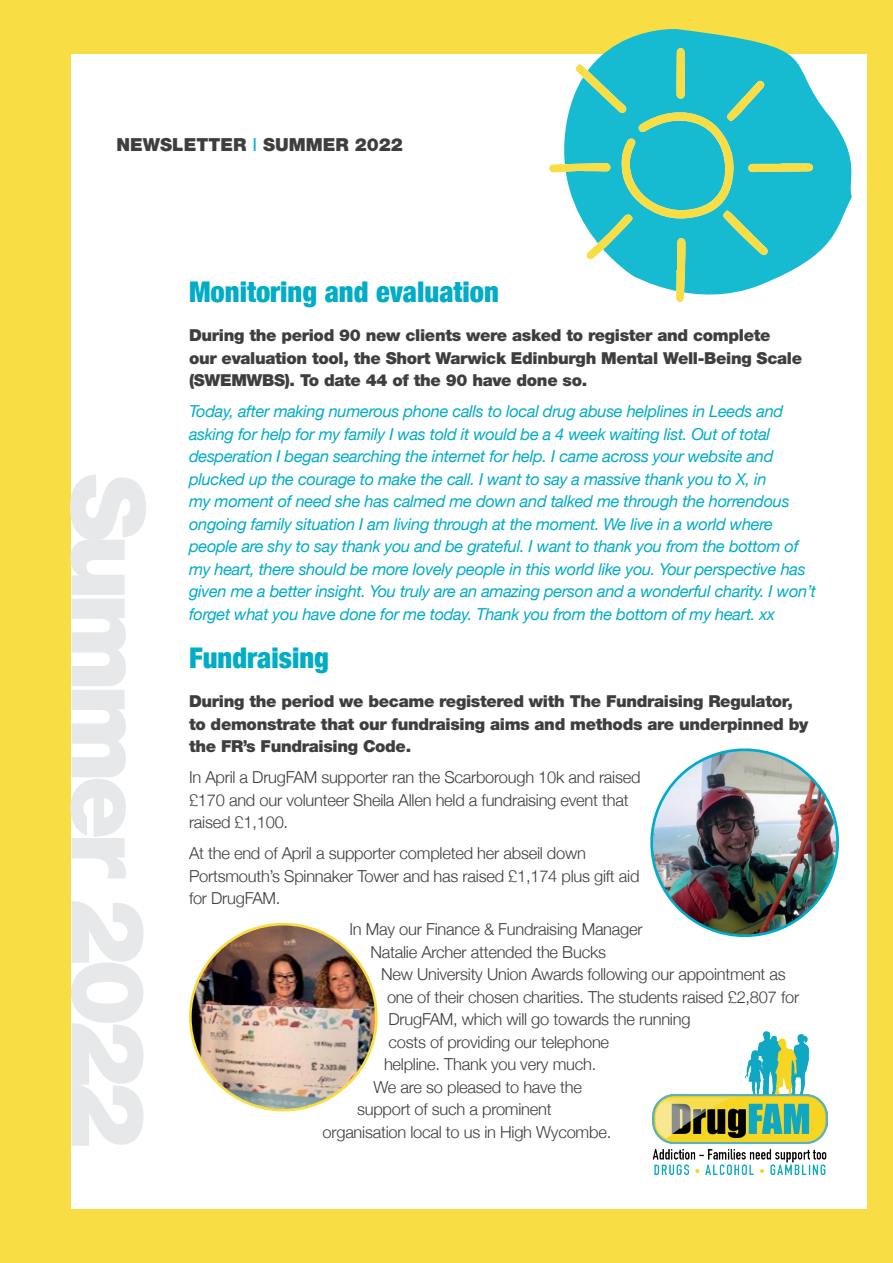
<style>
.page{position:relative;width:893px;height:1263px;background:#f8dd44}
.page>*{position:absolute;margin:0;border:0;box-sizing:border-box;transform-origin:0 0}
.t1{font:900 102px "Helvetica Neue LT Std";letter-spacing:-.07em;color:#e7e8e9}
.t2{font:900 condensed 28.5px "Helvetica Neue";color:#00acc8}
.t3{font:900 18px "Helvetica Neue LT Std";color:#3e3e3f}
.t4{font:italic 16.5px/22.5px "Helvetica Neue";letter-spacing:-.02em;color:#00acc8}
.t5{font:300 16.5px/22.5px "Helvetica Neue";letter-spacing:-.015em;color:#3e3e3f}
.t6{font:900 16.5px/22.5px "Helvetica Neue LT Std";letter-spacing:-.02em;color:#3e3e3f}
.s1{font-weight:400;color:#00acc8}
</style>
<div class="page">
<div style="left:71px;top:54px;width:795px;height:1155px;background:#fff"></div>
<img style="left:652px;top:1031px;width:175px;height:145px">
<svg style="left:611px;top:29px;width:241px;height:228px"></svg>
<svg style="left:549px;top:48px;width:264px;height:254px"></svg>
<img style="left:652px;top:750px;width:186px;height:186px;border-radius:93px">
<img style="left:190px;top:924px;width:186px;height:186px;border-radius:93px">
<p class="t3" style="left:117px;top:134px;width:288px">NEWSLETTER <span class="s1">I</span> SUMMER 2022</p>
<h1 class="t1" style="left:169px;top:473px;width:677px;rotate:90deg">Summer 2022</h1>
<h2 class="t2" style="left:189px;top:268px;width:311px">Monitoring and evaluation</h2>
<p class="t6" style="left:189px;top:324px;width:615px">During the period 90 new clients were asked to register and complete our evaluation tool, the Short Warwick Edinburgh Mental Well-Being Scale (SWEMWBS). To date 44 of the 90 have done so.</p>
<p class="t4" style="left:189px;top:401px;width:629px">Today, after making numerous phone calls to local drug abuse helplines in Leeds and asking for help for my family I was told it would be a 4 week waiting list. Out of total desperation I began searching the internet for help. I came across your website and plucked up the courage to make the call. I want to say a massive thank you to X, in<br>my moment of need she has calmed me down and talked me through the horrendous ongoing family situation I am living through at the moment. We live in a world where people are shy to say thank you and be grateful. I want to thank you from the bottom of my heart, there should be more lovely people in this world like you. Your perspective has given me a better insight. You truly are an amazing person and a wonderful charity. I won’t forget what you have done for me today. Thank you from the bottom of my heart. xx</p>
<h2 class="t2" style="left:189px;top:634px;width:141px">Fundraising</h2>
<p class="t6" style="left:189px;top:690px;width:621px">During the period we became registered with The Fundraising Regulator, to demonstrate that our fundraising aims and methods are underpinned by the FR’s Fundraising Code.</p>
<p class="t5" style="left:189px;top:765px;width:453px">In April a DrugFAM supporter ran the Scarborough 10k and raised £170 and our volunteer Sheila Allen held a fundraising event that raised £1,100.</p>
<p class="t5" style="left:189px;top:841px;width:452px">At the end of April a supporter completed her abseil down<br>Portsmouth’s Spinnaker Tower and has raised £1,174 plus gift aid for DrugFAM.</p>
<p class="t5" style="left:370px;top:917px;width:274px;text-indent:-21px">In May our Finance &amp; Fundraising Manager<br>Natalie Archer attended the Bucks</p>
<p class="t5" style="left:381px;top:962px;width:406px">New University Union Awards following our appointment as</p>
<p class="t5" style="left:387px;top:984px;width:414px">one of their chosen charities. The students raised £2,807 for</p>
<p class="t5" style="left:389px;top:1007px;width:304px">DrugFAM, which will go towards the running</p>
<p class="t5" style="left:389px;top:1029px;width:222px">costs of providing our telephone</p>
<p class="t5" style="left:384px;top:1052px;width:214px">helpline. Thank you very much.</p>
<p class="t5" style="left:374px;top:1074px;width:210px">We are so pleased to have the</p>
<p class="t5" style="left:357px;top:1097px;width:196px">support of such a prominent</p>
<p class="t5" style="left:323px;top:1119px;width:290px">organisation local to us in High Wycombe.</p>
</div>
